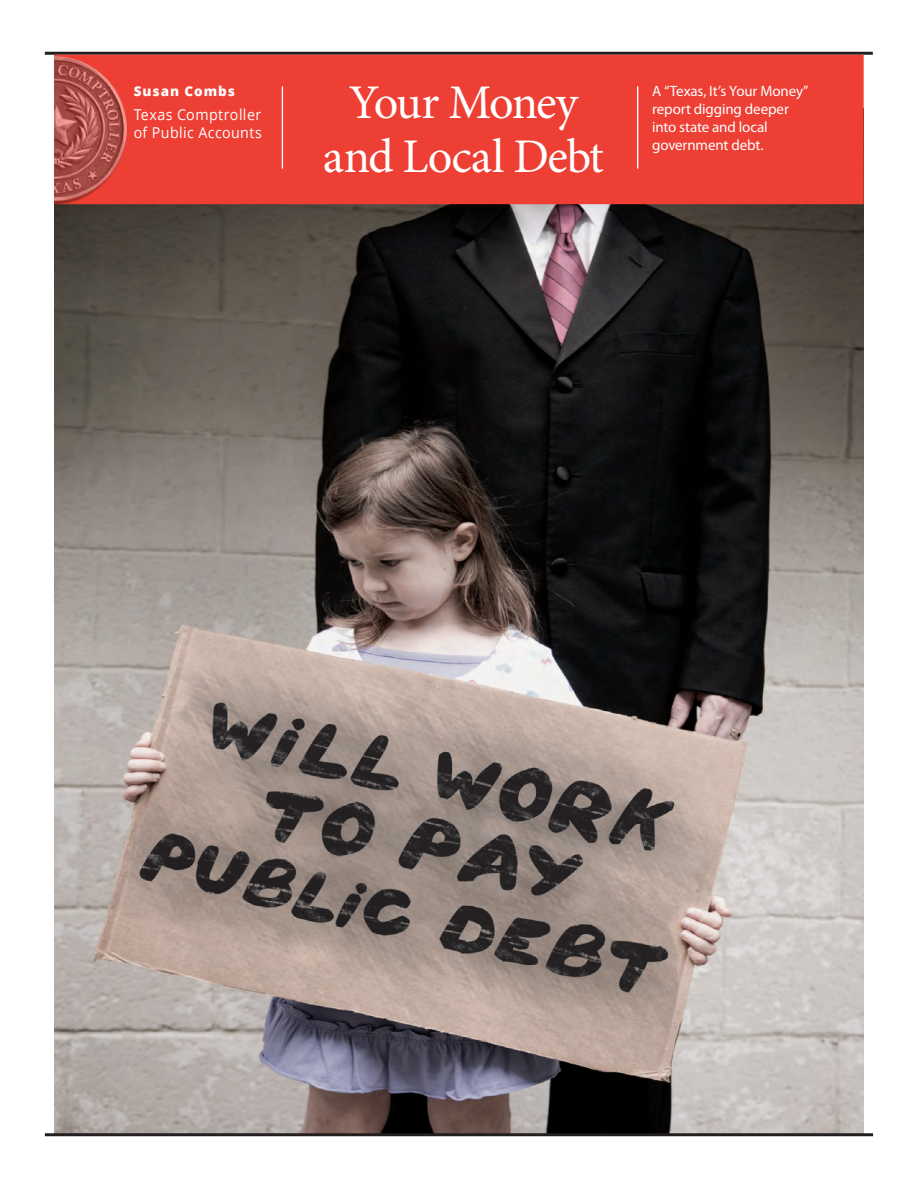
<style>
.page{position:relative;width:918px;height:1188px;background:#fff}
.page>*{position:absolute;margin:0;border:0;box-sizing:border-box;transform-origin:0 0}
.t1{font:48.3px/53.7px "Minion Pro";letter-spacing:-.03em;color:#fff;text-align:center}
.t2{font:15px/18px "Myriad Pro";letter-spacing:-.01em;color:#fff}
.t3{font:15px/18px "Open Sans";letter-spacing:.03em;color:#fff;scale:.95 1}
.t4{font:800 13.5px "Open Sans";letter-spacing:.075em;color:#fff}
</style>
<div class="page">
<img style="left:54px;top:204px;width:810px;height:929px">
<hr style="left:45px;top:1133px;width:828px;height:3px;background:#231f20">
<hr style="left:45px;top:52px;width:828px;height:3px;background:#231f20">
<div style="left:55px;top:55px;width:808px;height:149px;background:#ee3f34"></div>
<img style="left:54px;top:54px;width:75px;height:154px">
<hr style="left:282px;top:86px;width:1px;height:83px;background:#fff">
<hr style="left:637px;top:86px;width:1px;height:83px;background:#fff">
<p class="t4" style="left:134px;top:81px;width:103px">Susan Combs</p>
<p class="t3" style="left:134px;top:105px;width:137px">Texas Comptroller of Public Accounts</p>
<h1 class="t1" style="left:323px;top:78px;width:283px">Your Money and Local Debt</h1>
<p class="t2" style="left:652px;top:83px;width:158px">A “Texas, It’s Your Money” report digging deeper into state and local government debt.</p>
</div>
